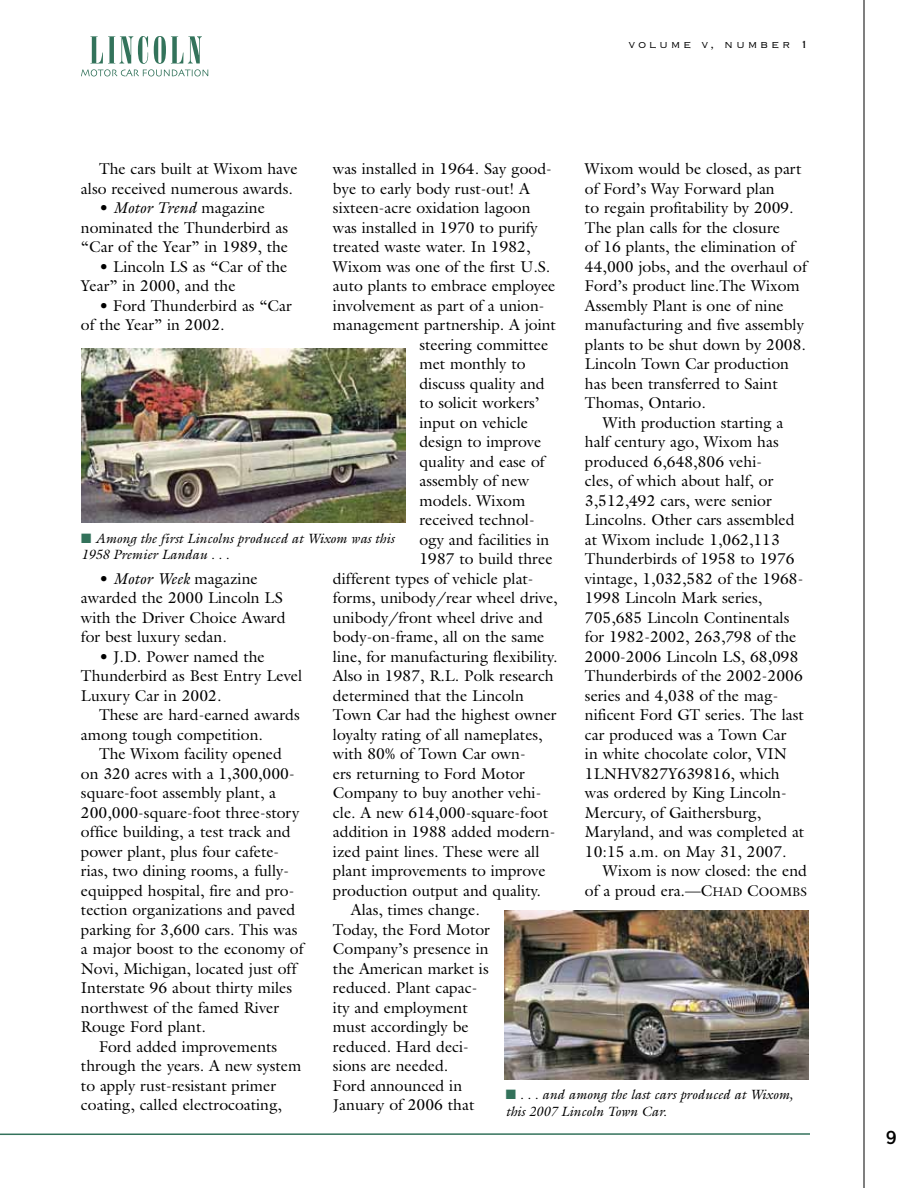
<style>
.page{position:relative;width:918px;height:1188px;background:#fff}
.page>*{position:absolute;margin:0;border:0;box-sizing:border-box;transform-origin:0 0}
.t1{font:18px "Copperplate Thirty AB";color:#000}
.t2{font:15.75px/19.5px "Galliard";color:#000}
.t3{font:italic 13.5px/16.5px "Galliard";color:#000}
.t4{font:13.5px "Copperplate Thirty Two BC";letter-spacing:.2em;color:#000}
.s1{font-family:"Galliard Roman SC800"}
.s2{font-family:"Galliard Roman SC800";font-size:12.6px}
.s3{font-style:italic}
.s4{color:#33725b}
</style>
<div class="page">
<hr style="left:864px;top:0;width:1px;height:1188px;background:#000">
<svg style="left:81px;top:36px;width:127px;height:40px"></svg>
<svg style="left:0;top:1133px;width:810px;height:2px;background:#659483"></svg>
<img style="left:81px;top:349px;width:325px;height:173px">
<img style="left:505px;top:910px;width:303px;height:170px">
<p class="t4" style="left:629px;top:38px;width:181px">volume v, number 1</p>
<p class="t2" style="left:585px;top:159px;width:223px">Wixom would be closed, as part of Ford’s Way Forward plan<br>to regain profitability by 2009.<br>The plan calls for the closure<br>of 16 plants, the elimination of<br>44,000 jobs, and the overhaul of<br>Ford’s product line.The Wixom<br>Assembly Plant is one of nine manufacturing and five assembly plants to be shut down by 2008.<br>Lincoln Town Car production has been transferred to Saint<br>Thomas, Ontario.</p>
<p class="t2" style="left:585px;top:412px;width:221px;text-indent:18px">With production starting a half century ago, Wixom has produced 6,648,806 vehi-<br>cles, of which about half, or<br>3,512,492 cars, were senior<br>Lincolns. Other cars assembled at Wixom include 1,062,113<br>Thunderbirds of 1958 to 1976 vintage, 1,032,582 of the 1968-<br>1998 Lincoln Mark series,<br>705,685 Lincoln Continentals for 1982-2002, 263,798 of the<br>2000-2006 Lincoln LS, 68,098<br>Thunderbirds of the 2002-2006 series and 4,038 of the mag&shy;nificent Ford GT series. The last car produced was a Town Car<br>in white chocolate color, VIN<br>1LNHV827Y639816, which was ordered by King Lincoln-<br>Mercury, of Gaithersburg,<br>Maryland, and was completed at<br>10:15 a.m. on May 31, 2007.</p>
<p class="t2" style="left:585px;top:861px;width:224px;text-align:right">Wixom is now closed: the end<br>of a proud era.—<span class="s1">C</span><span class="s2">HAD</span> <span class="s1">C</span><span class="s2">OOMBS</span></p>
<p class="t2" style="left:333px;top:159px;width:220px">was installed in 1964. Say good-</p>
<p class="t2" style="left:333px;top:178px;width:199px">bye to early body rust-out! A</p>
<p class="t2" style="left:333px;top:198px;width:199px">sixteen-acre oxidation lagoon</p>
<p class="t2" style="left:333px;top:217px;width:206px">was installed in 1970 to purify</p>
<p class="t2" style="left:333px;top:237px;width:199px">treated waste water. In 1982,</p>
<p class="t2" style="left:333px;top:256px;width:219px">Wixom was one of the first U.S.</p>
<p class="t2" style="left:333px;top:276px;width:224px">auto plants to embrace employee</p>
<p class="t2" style="left:333px;top:295px;width:213px">involvement as part of a union-</p>
<p class="t2" style="left:333px;top:315px;width:224px">management partnership. A joint</p>
<p class="t2" style="left:419px;top:334px;width:130px">steering committee</p>
<p class="t2" style="left:419px;top:354px;width:108px">met monthly to</p>
<p class="t2" style="left:419px;top:373px;width:127px">discuss quality and</p>
<p class="t2" style="left:419px;top:393px;width:121px">to solicit workers’</p>
<p class="t2" style="left:419px;top:412px;width:110px">input on vehicle</p>
<p class="t2" style="left:419px;top:432px;width:123px">design to improve</p>
<p class="t2" style="left:419px;top:451px;width:127px">quality and ease of</p>
<p class="t2" style="left:419px;top:471px;width:111px">assembly of new</p>
<p class="t2" style="left:419px;top:490px;width:107px">models. Wixom</p>
<p class="t2" style="left:419px;top:510px;width:117px">received technol-</p>
<p class="t2" style="left:419px;top:529px;width:131px">ogy and facilities in</p>
<p class="t2" style="left:419px;top:549px;width:135px">1987 to build three</p>
<p class="t2" style="left:333px;top:568px;width:202px">different types of vehicle plat-</p>
<p class="t2" style="left:333px;top:588px;width:226px">forms, unibody/rear wheel drive,</p>
<p class="t2" style="left:333px;top:607px;width:212px">unibody/front wheel drive and</p>
<p class="t2" style="left:333px;top:627px;width:213px">body-on-frame, all on the same</p>
<p class="t2" style="left:333px;top:646px;width:226px">line, for manufacturing flexibility.</p>
<p class="t2" style="left:333px;top:666px;width:222px">Also in 1987, R.L. Polk research</p>
<p class="t2" style="left:333px;top:685px;width:192px">determined that the Lincoln</p>
<p class="t2" style="left:333px;top:705px;width:225px">Town Car had the highest owner</p>
<p class="t2" style="left:333px;top:724px;width:211px">loyalty rating of all nameplates,</p>
<p class="t2" style="left:333px;top:744px;width:194px">with 80% of Town Car own-</p>
<p class="t2" style="left:333px;top:763px;width:193px">ers returning to Ford Motor</p>
<p class="t2" style="left:333px;top:783px;width:210px">Company to buy another vehi-</p>
<p class="t2" style="left:333px;top:802px;width:217px">cle. A new 614,000-square-foot</p>
<p class="t2" style="left:333px;top:822px;width:224px">addition in 1988 added modern-</p>
<p class="t2" style="left:333px;top:841px;width:208px">ized paint lines. These were all</p>
<p class="t2" style="left:333px;top:861px;width:214px">plant improvements to improve</p>
<p class="t2" style="left:333px;top:880px;width:209px">production output and quality.</p>
<p class="t2" style="left:351px;top:900px;width:130px">Alas, times change.</p>
<p class="t2" style="left:333px;top:919px;width:158px">Today, the Ford Motor</p>
<p class="t2" style="left:333px;top:939px;width:157px">Company’s presence in</p>
<p class="t2" style="left:333px;top:958px;width:157px">the American market is</p>
<p class="t2" style="left:333px;top:978px;width:146px">reduced. Plant capac-</p>
<p class="t2" style="left:333px;top:997px;width:136px">ity and employment</p>
<p class="t2" style="left:333px;top:1017px;width:137px">must accordingly be</p>
<p class="t2" style="left:333px;top:1036px;width:137px">reduced. Hard deci-</p>
<p class="t2" style="left:333px;top:1056px;width:117px">sions are needed.</p>
<p class="t2" style="left:333px;top:1075px;width:131px">Ford announced in</p>
<p class="t2" style="left:333px;top:1095px;width:143px">January of 2006 that</p>
<p class="t2" style="left:81px;top:159px;width:218px;text-indent:18px">The cars built at Wixom have also received numerous awards.</p>
<p class="t2" style="left:81px;top:198px;width:209px;text-align:center">• <span class="s3">Motor Trend</span> magazine nominated the Thunderbird as “Car of the Year” in 1989, the</p>
<p class="t2" style="left:81px;top:257px;width:208px;text-indent:18px">• Lincoln LS as “Car of the<br>Year” in 2000, and the</p>
<p class="t2" style="left:81px;top:296px;width:212px;text-indent:18px">• Ford Thunderbird as “Car of the Year” in 2002.</p>
<p class="t3" style="left:81px;top:530px;width:315px"><span class="s4">■</span> Among the first Lincolns produced at Wixom was this<br>1958 Premier Landau . . .</p>
<p class="t2" style="left:81px;top:569px;width:206px;text-indent:18px">• <span class="s3">Motor Week</span> magazine awarded the 2000 Lincoln LS with the Driver Choice Award for best luxury sedan.</p>
<p class="t2" style="left:81px;top:647px;width:223px;text-indent:18px">• J.D. Power named the<br>Thunderbird as Best Entry Level<br>Luxury Car in 2002.</p>
<p class="t2" style="left:81px;top:705px;width:220px;text-indent:18px">These are hard-earned awards among tough competition.</p>
<p class="t2" style="left:99px;top:744px;width:184px">The Wixom facility opened</p>
<p class="t2" style="left:81px;top:763px;width:215px">on 320 acres with a 1,300,000-</p>
<p class="t2" style="left:81px;top:783px;width:197px">square-foot assembly plant, a</p>
<p class="t2" style="left:81px;top:802px;width:220px">200,000-square-foot three-story</p>
<p class="t2" style="left:81px;top:822px;width:211px">office building, a test track and</p>
<p class="t2" style="left:81px;top:841px;width:200px">power plant, plus four cafete-</p>
<p class="t2" style="left:81px;top:861px;width:210px">rias, two dining rooms, a fully-</p>
<p class="t2" style="left:81px;top:880px;width:215px">equipped hospital, fire and pro-</p>
<p class="t2" style="left:81px;top:900px;width:216px">tection organizations and paved</p>
<p class="t2" style="left:81px;top:919px;width:218px">parking for 3,600 cars. This was</p>
<p class="t2" style="left:81px;top:939px;width:224px">a major boost to the economy of</p>
<p class="t2" style="left:81px;top:958px;width:217px">Novi, Michigan, located just off</p>
<p class="t2" style="left:81px;top:978px;width:213px">Interstate 96 about thirty miles</p>
<p class="t2" style="left:81px;top:997px;width:200px">northwest of the famed River</p>
<p class="t2" style="left:81px;top:1017px;width:126px">Rouge Ford plant.</p>
<p class="t2" style="left:99px;top:1036px;width:180px">Ford added improvements</p>
<p class="t2" style="left:81px;top:1056px;width:222px">through the years. A new system</p>
<p class="t2" style="left:81px;top:1075px;width:197px">to apply rust-resistant primer</p>
<p class="t2" style="left:81px;top:1095px;width:203px">coating, called electrocoating,</p>
<p class="t3" style="left:506px;top:1086px;width:289px"><span class="s4">■</span> . . . and among the last cars produced at Wixom, this 2007 Lincoln Town Car.</p>
<p class="t1" style="left:886px;top:1127px;width:12px">9</p>
</div>
